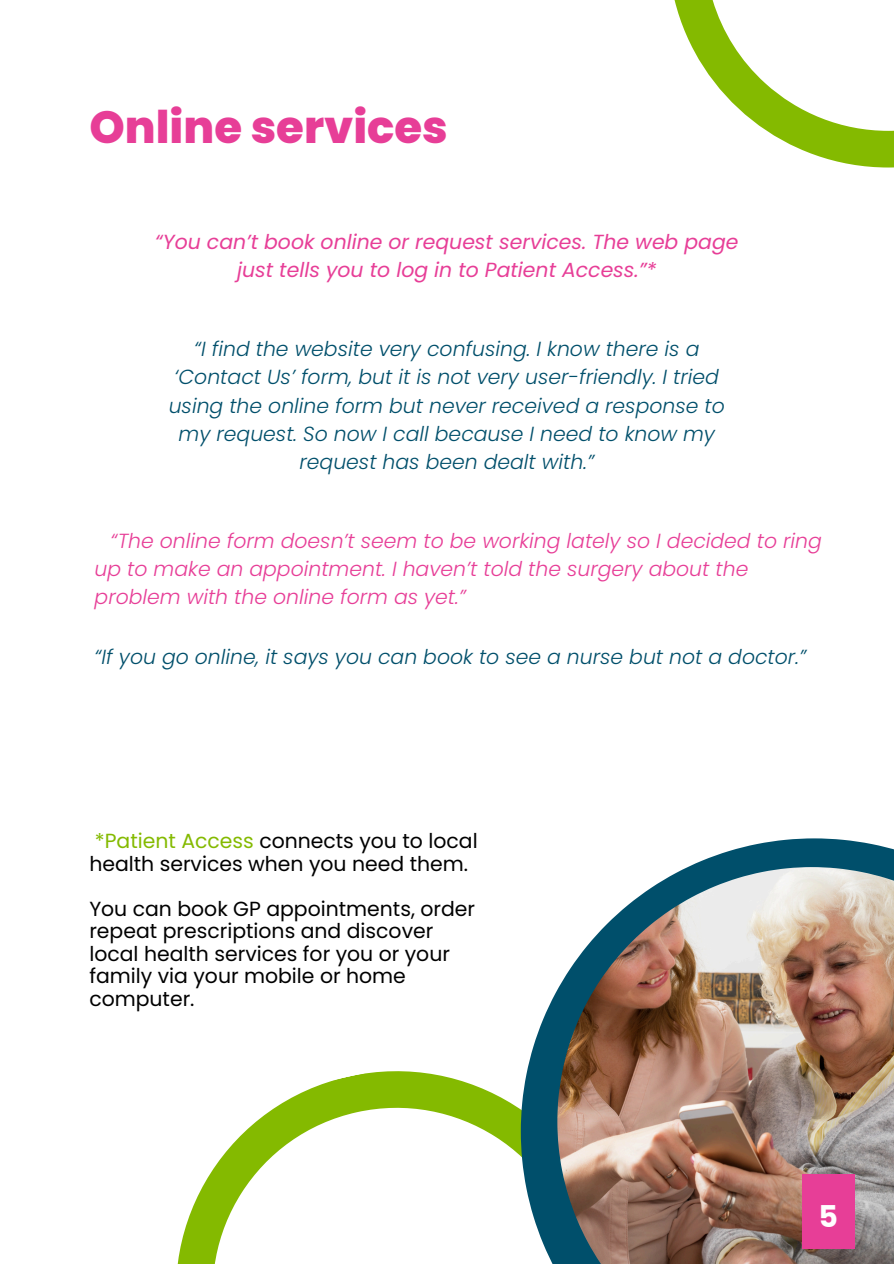
<style>
.page{position:relative;width:894px;height:1264px;background:#fff}
.page>*{position:absolute;margin:0;border:0;box-sizing:border-box;transform-origin:0 0}
.t1{font:800 45px "Poppins";color:#e73e97}
.t2{font:700 30px "Poppins";color:#fff}
.t3{font:italic 300 20.4px/28.2px "Poppins";color:#004f6b;text-align:center}
.t4{font:20.4px/22.5px "Poppins";color:#000}
.t5{font:italic 300 20.4px "Poppins";color:#e73e97}
.t6{font:italic 20.4px/28.2px "Poppins";color:#e73e97;text-align:center}
.s1{color:#84ba00}
</style>
<div class="page">
<svg style="left:177px;top:1071px;width:343px;height:192px"></svg>
<svg style="left:520px;top:838px;width:373px;height:425px"></svg>
<img style="left:557px;top:867px;width:336px;height:396px">
<svg style="left:674px;top:0;width:219px;height:167px"></svg>
<div style="left:801px;top:1174px;width:53px;height:74px;background:#e73e97"></div>
<p class="t1" style="left:89px;top:96px;width:360px">Online services</p>
<p class="t6" style="left:155px;top:228px;width:584px">“You can’t book online or request services. The web page just tells you to log in to Patient Access.”*</p>
<p class="t3" style="left:169px;top:335px;width:557px">“I find the website very confusing. I know there is a ‘Contact Us’ form, but it is not very user-friendly. I tried using the online form but never received a response to my request. So now I call because I need to know my request has been dealt with.”</p>
<p class="t5" style="left:111px;top:527px;width:712px">“The online form doesn’t seem to be working lately so I decided to ring</p>
<p class="t5" style="left:94px;top:555px;width:655px">up to make an appointment. I haven’t told the surgery about the</p>
<p class="t5" style="left:94px;top:583px;width:373px">problem with the online form as yet.”</p>
<p class="t3" style="left:94px;top:643px;width:712px">“If you go online, it says you can book to see a nurse but not a doctor.”</p>
<p class="t4" style="left:89px;top:829px;width:390px"><span class="s1">*Patient Access</span> connects you to local health services when you need them.</p>
<p class="t4" style="left:89px;top:897px;width:387px">You can book GP appointments, order repeat prescriptions and discover local health services for you or your family via your mobile or home computer.</p>
<p class="t2" style="left:818px;top:1195px;width:21px">5</p>
</div>
